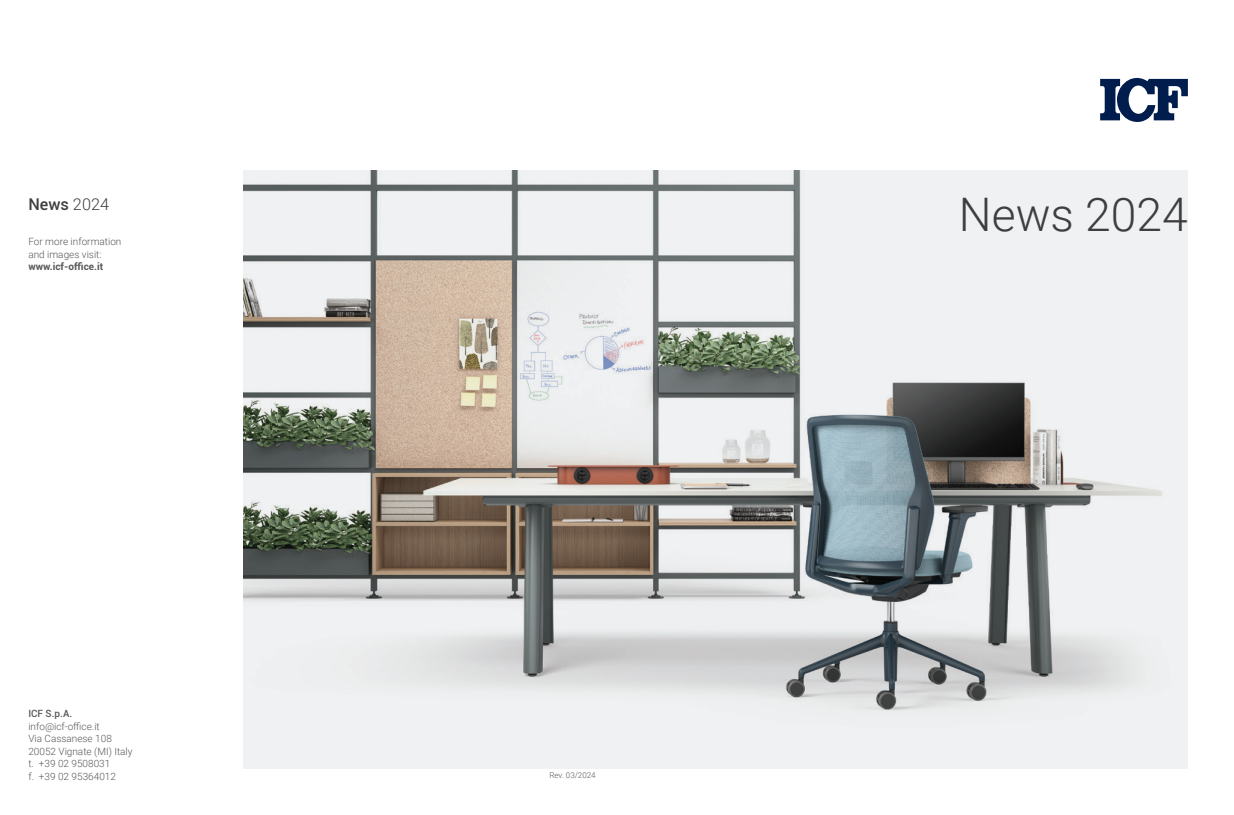
<style>
.page{position:relative;width:1234px;height:815px;background:#fff}
.page>*{position:absolute;margin:0;border:0;box-sizing:border-box;transform-origin:0 0}
.t1{font:300 46.25px "Roboto";color:#3e3e3f}
.t2{font:500 16.25px "Roboto";color:#3e3e3f}
.t3{font:300 10px "Roboto";color:#57585a}
.t4{font:700 10px "Roboto";color:#57585a}
.t5{font:500 10px "Roboto";color:#57585a}
.t6{font:300 8px "Roboto";color:#57585a}
.s1{font-weight:300}
</style>
<div class="page">
<svg style="left:1100px;top:78px;width:87px;height:44px"></svg>
<img style="left:243px;top:170px;width:944px;height:599px">
<p class="t2" style="left:28px;top:193px;width:82px">News <span class="s1">2024</span></p>
<p class="t3" style="left:28px;top:235px;width:95px">For more information</p>
<p class="t3" style="left:28px;top:247px;width:75px">and images visit:</p>
<p class="t4" style="left:28px;top:260px;width:76px">www.icf-office.it</p>
<p class="t5" style="left:28px;top:706px;width:45px">ICF S.p.A.</p>
<p class="t3" style="left:28px;top:719px;width:73px">info@icf-office.it</p>
<p class="t3" style="left:28px;top:731px;width:85px">Via Cassanese 108</p>
<p class="t3" style="left:28px;top:744px;width:106px">20052 Vignate (MI) Italy</p>
<p class="t3" style="left:28px;top:756px;width:83px">t. +39 02 9508031</p>
<p class="t3" style="left:28px;top:769px;width:89px">f. +39 02 95364012</p>
<p class="t6" style="left:549px;top:770px;width:48px">Rev. 03/2024</p>
<p class="t1" style="left:958px;top:183px;width:230px">News 2024</p>
</div>
